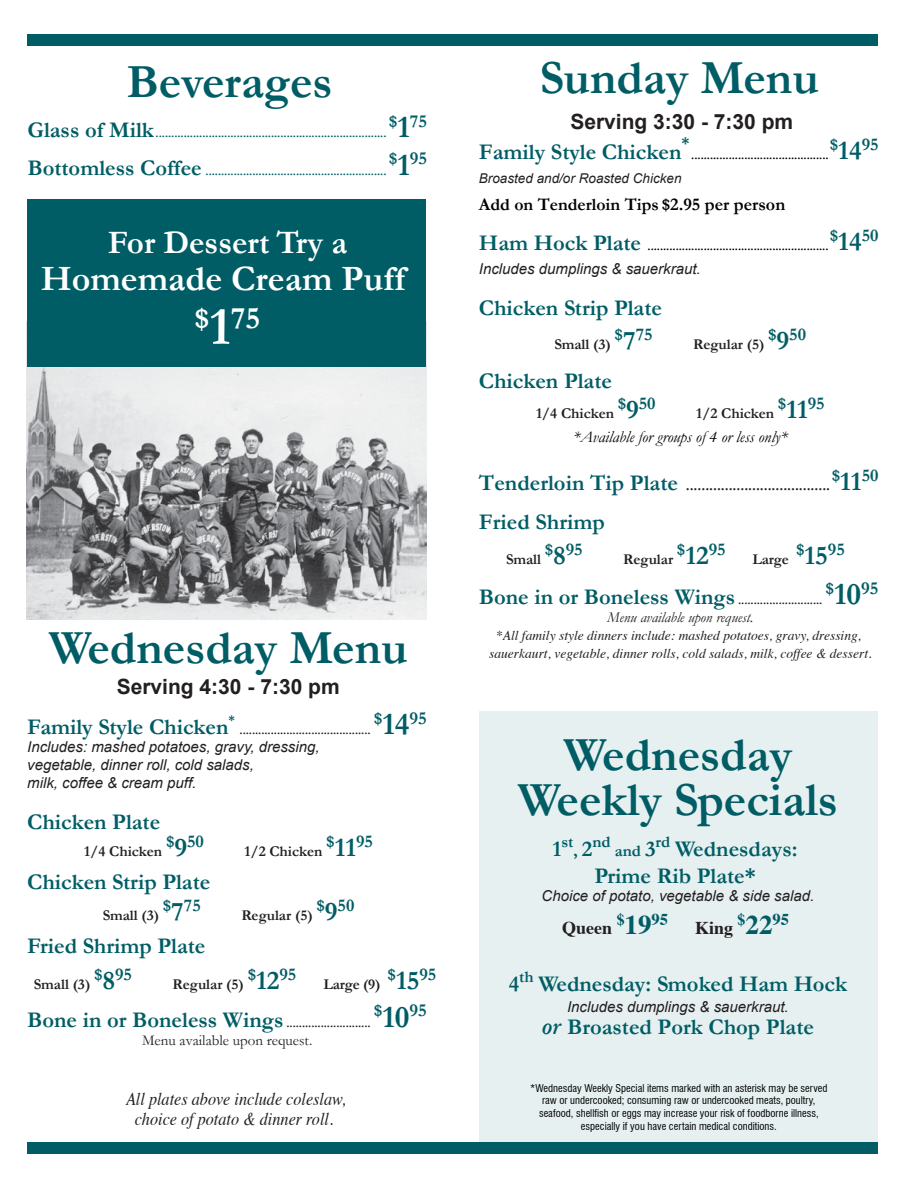
<style>
.page{position:relative;width:918px;height:1188px;background:#fff}
.page>*{position:absolute;margin:0;border:0;box-sizing:border-box;transform-origin:0 0}
.t1{font:700 48px/45px "Garamond";color:#005d65;text-align:center}
.t2{font:700 36px "Garamond";color:#fff}
.t3{font:700 33px "Garamond";color:#fff}
.t4{font:700 31.5px "Garamond";color:#fff}
.t5{font:700 27px "Times";color:#005d65}
.t6{font:700 22.5px/27px "Garamond";color:#005d65}
.t7{font:700 21px "Arial";color:#231f20}
.t8{font:700 18.3px "Garamond";color:#005d65}
.t9{font:700 18px "Garamond";color:#005d65}
.t10{font:italic 18px/19.5px "Times";color:#231f20;text-align:center;scale:.9 1}
.t11{font:700 18px "Times";color:#231f20}
.t12{font:700 17.7px "Garamond";color:#000}
.t13{font:italic 16.5px "Garamond";color:#000}
.t14{font:700 16.5px "Garamond";color:#005d65}
.t15{font:italic 15px/18px "Arial";color:#231f20}
.t16{font:700 15px "Garamond";color:#231f20}
.t17{font:15px "Garamond";color:#231f20}
.t18{font:italic 15px "Garamond";color:#231f20}
.t19{font:italic 13.5px/18px "Times";color:#231f20;text-align:center}
.t20{font:italic 13.5px "Arial";color:#231f20}
.t21{font:700 13.05px "Garamond";color:#005d65}
.t22{font:700 12px "Garamond";color:#005d65}
.t23{font:700 12px "Garamond";color:#231f20}
.t24{font:700 12px "Garamond";color:#000}
.t25{font:condensed 10.5px/12.6px "Swiss 721 BT";color:#000;text-align:center}
.s1{font-size:22.5px}
.s2{font-size:31.5px}
.s3{font-size:54px}
.s4{font-size:27px}
.s5{font-size:22.5px;color:#005d65}
.s6{font-size:18px}
.s7{font-size:16.5px}
.s8{font-family:"Garamond Kursiv Halbfett";font-weight:400}
</style>
<div class="page">
<img style="left:27px;top:321px;width:400px;height:299px">
<div style="left:479px;top:712px;width:399px;height:442px;background:#e7f0f0"></div>
<div style="left:27px;top:200px;width:398px;height:167px;background:#005d65"></div>
<div style="left:27px;top:34px;width:851px;height:11px;background:#005d65"></div>
<div style="left:27px;top:1143px;width:851px;height:11px;background:#005d65"></div>
<h1 class="t1" style="left:126px;top:60px;width:208px">Beverages</h1>
<p class="t22" style="left:28px;top:125px;width:360px"><span class="s1">Glass of Milk</span>..........................................................................</p>
<h3 class="t8" style="left:389px;top:109px;width:40px">$<span class="s2">1</span>75</h3>
<p class="t22" style="left:28px;top:163px;width:360px"><span class="s1">Bottomless Coffee</span> ..........................................................</p>
<h3 class="t8" style="left:389px;top:146px;width:40px">$<span class="s2">1</span>95</h3>
<h3 class="t3" style="left:108px;top:220px;width:241px">For Dessert Try a</h3>
<h2 class="t2" style="left:41px;top:254px;width:366px">Homemade Cream Puff</h2>
<h3 class="t4" style="left:195px;top:296px;width:67px">$<span class="s3">1</span>75</h3>
<h1 class="t1" style="left:49px;top:625px;width:360px">Wednesday Menu</h1>
<h3 class="t7" style="left:117px;top:673px;width:224px">Serving 4:30 - 7:30 pm</h3>
<h3 class="t8" style="left:374px;top:705px;width:55px">$<span class="s2">14</span>95</h3>
<p class="t21" style="left:228px;top:711px;width:8px">*</p>
<h3 class="t6" style="left:27px;top:714px;width:203px">Family Style Chicken</h3>
<p class="t23" style="left:240px;top:722px;width:133px">..........................................</p>
<h3 class="t15" style="left:27px;top:738px;width:294px">Includes: mashed potatoes, gravy, dressing, vegetable, dinner roll, cold salads,<br>milk, coffee &amp; cream puff.</h3>
<h3 class="t6" style="left:27px;top:808px;width:135px">Chicken Plate</h3>
<h3 class="t16" style="left:84px;top:841px;width:79px">1/4 Chicken</h3>
<h3 class="t9" style="left:166px;top:829px;width:39px">$<span class="s4">9</span>50</h3>
<h3 class="t16" style="left:245px;top:841px;width:79px">1/2 Chicken</h3>
<h3 class="t9" style="left:326px;top:829px;width:48px">$<span class="s4">11</span>95</h3>
<h3 class="t6" style="left:27px;top:868px;width:185px">Chicken Strip Plate</h3>
<h3 class="t16" style="left:103px;top:905px;width:58px">Small (3)</h3>
<h3 class="t9" style="left:163px;top:893px;width:39px">$<span class="s4">7</span>75</h3>
<h3 class="t16" style="left:241px;top:905px;width:73px">Regular (5)</h3>
<h3 class="t9" style="left:316px;top:893px;width:39px">$<span class="s4">9</span>50</h3>
<h3 class="t6" style="left:27px;top:933px;width:180px">Fried Shrimp Plate</h3>
<h3 class="t16" style="left:34px;top:974px;width:58px">Small (3)</h3>
<h3 class="t9" style="left:94px;top:962px;width:39px">$<span class="s4">8</span>95</h3>
<h3 class="t16" style="left:173px;top:974px;width:73px">Regular (5)</h3>
<h3 class="t9" style="left:248px;top:962px;width:50px">$<span class="s4">12</span>95</h3>
<h3 class="t16" style="left:323px;top:974px;width:59px">Large (9)</h3>
<h3 class="t9" style="left:388px;top:962px;width:50px">$<span class="s4">15</span>95</h3>
<p class="t23" style="left:27px;top:1015px;width:345px"><span class="s5">Bone in or Boneless Wings</span> ...........................</p>
<h3 class="t8" style="left:374px;top:998px;width:55px">$<span class="s2">10</span>95</h3>
<h3 class="t17" style="left:142px;top:1030px;width:172px">Menu available upon request.</h3>
<h3 class="t10" style="left:126px;top:1088px;width:246px">All plates above include coleslaw, choice of potato &amp; dinner roll.</h3>
<h1 class="t1" style="left:540px;top:55px;width:281px">Sunday Menu</h1>
<h3 class="t7" style="left:570px;top:108px;width:224px">Serving 3:30 - 7:30 pm</h3>
<h3 class="t6" style="left:479px;top:138px;width:204px">Family Style Chicken</h3>
<h3 class="t14" style="left:681px;top:132px;width:10px">*</h3>
<h3 class="t9" style="left:830px;top:132px;width:50px">$<span class="s4">14</span>95</h3>
<p class="t24" style="left:691px;top:147px;width:139px">............................................</p>
<p class="t20" style="left:479px;top:169px;width:204px">Broasted and/or Roasted Chicken</p>
<h3 class="t12" style="left:479px;top:192px;width:308px">Add on Tenderloin Tips <span class="s6">$2.95 per person</span></h3>
<p class="t24" style="left:479px;top:238px;width:351px"><span class="s5">Ham Hock Plate</span> ..........................................................</p>
<h3 class="t9" style="left:830px;top:223px;width:50px">$<span class="s4">14</span>50</h3>
<h3 class="t15" style="left:479px;top:260px;width:223px">Includes dumplings &amp; sauerkraut.</h3>
<h3 class="t6" style="left:479px;top:294px;width:185px">Chicken Strip Plate</h3>
<h3 class="t16" style="left:555px;top:334px;width:58px">Small (3)</h3>
<h3 class="t9" style="left:615px;top:322px;width:39px">$<span class="s4">7</span>75</h3>
<h3 class="t16" style="left:693px;top:334px;width:73px">Regular (5)</h3>
<h3 class="t9" style="left:768px;top:322px;width:39px">$<span class="s4">9</span>50</h3>
<h3 class="t6" style="left:479px;top:368px;width:135px">Chicken Plate</h3>
<h3 class="t16" style="left:536px;top:403px;width:79px">1/4 Chicken</h3>
<h3 class="t9" style="left:618px;top:391px;width:39px">$<span class="s4">9</span>50</h3>
<h3 class="t16" style="left:696px;top:403px;width:79px">1/2 Chicken</h3>
<h3 class="t9" style="left:778px;top:391px;width:48px">$<span class="s4">11</span>95</h3>
<h3 class="t13" style="left:573px;top:426px;width:216px">*Available for groups of 4 or less only*</h3>
<h3 class="t16" style="left:479px;top:475px;width:353px"><span class="s5">Tenderloin Tip Plate</span> .....................................</h3>
<h3 class="t9" style="left:832px;top:463px;width:48px">$<span class="s4">11</span>50</h3>
<h3 class="t6" style="left:479px;top:509px;width:127px">Fried Shrimp</h3>
<h3 class="t16" style="left:506px;top:549px;width:36px">Small</h3>
<h3 class="t9" style="left:545px;top:537px;width:39px">$<span class="s4">8</span>95</h3>
<h3 class="t16" style="left:623px;top:549px;width:51px">Regular</h3>
<h3 class="t9" style="left:677px;top:537px;width:50px">$<span class="s4">12</span>95</h3>
<h3 class="t16" style="left:753px;top:549px;width:38px">Large</h3>
<h3 class="t9" style="left:796px;top:537px;width:50px">$<span class="s4">15</span>95</h3>
<p class="t23" style="left:479px;top:592px;width:345px"><span class="s5">Bone in or Boneless Wings</span> ...........................</p>
<h3 class="t8" style="left:825px;top:576px;width:55px">$<span class="s2">10</span>95</h3>
<h3 class="t18" style="left:607px;top:607px;width:148px">Menu available upon request.</h3>
<p class="t19" style="left:489px;top:626px;width:384px">*All family style dinners include: mashed potatoes, gravy, dressing, sauerkaurt, vegetable, dinner rolls, cold salads, milk, coffee &amp; dessert.</p>
<h1 class="t1" style="left:518px;top:733px;width:321px">Wednesday<br>Weekly Specials</h1>
<h3 class="t6" style="left:594px;top:836px;width:205px;text-indent:20px"><span class="s7">and</span> 3<sup>rd</sup> Wednesdays:<br>Prime Rib Plate*</h3>
<h3 class="t15" style="left:542px;top:887px;width:274px">Choice of potato, vegetable &amp; side salad.</h3>
<h3 class="t11" style="left:562px;top:911px;width:52px">Queen</h3>
<h3 class="t5" style="left:617px;top:899px;width:53px"><sup>$</sup>19<sup>95</sup></h3>
<h3 class="t11" style="left:695px;top:911px;width:40px">King</h3>
<h3 class="t5" style="left:738px;top:899px;width:53px"><sup>$</sup>22<sup>95</sup></h3>
<h3 class="t6" style="left:509px;top:970px;width:340px">4<sup>th</sup> Wednesday: Smoked Ham Hock</h3>
<h3 class="t15" style="left:567px;top:998px;width:223px">Includes dumplings &amp; sauerkraut.</h3>
<h3 class="t6" style="left:542px;top:1014px;width:274px"><span class="s8">or</span> Broasted Pork Chop Plate</h3>
<h3 class="t14" style="left:553px;top:831px;width:60px"><span class="s1">1</span>st, <span class="s1">2</span>nd</h3>
<p class="t25" style="left:530px;top:1082px;width:299px">*Wednesday Weekly Special items marked with an asterisk may be served raw or undercooked; consuming raw or undercooked meats, poultry, seafood, shellfish or eggs may increase your risk of foodborne illness, especially if you have certain medical conditions.</p>
</div>
